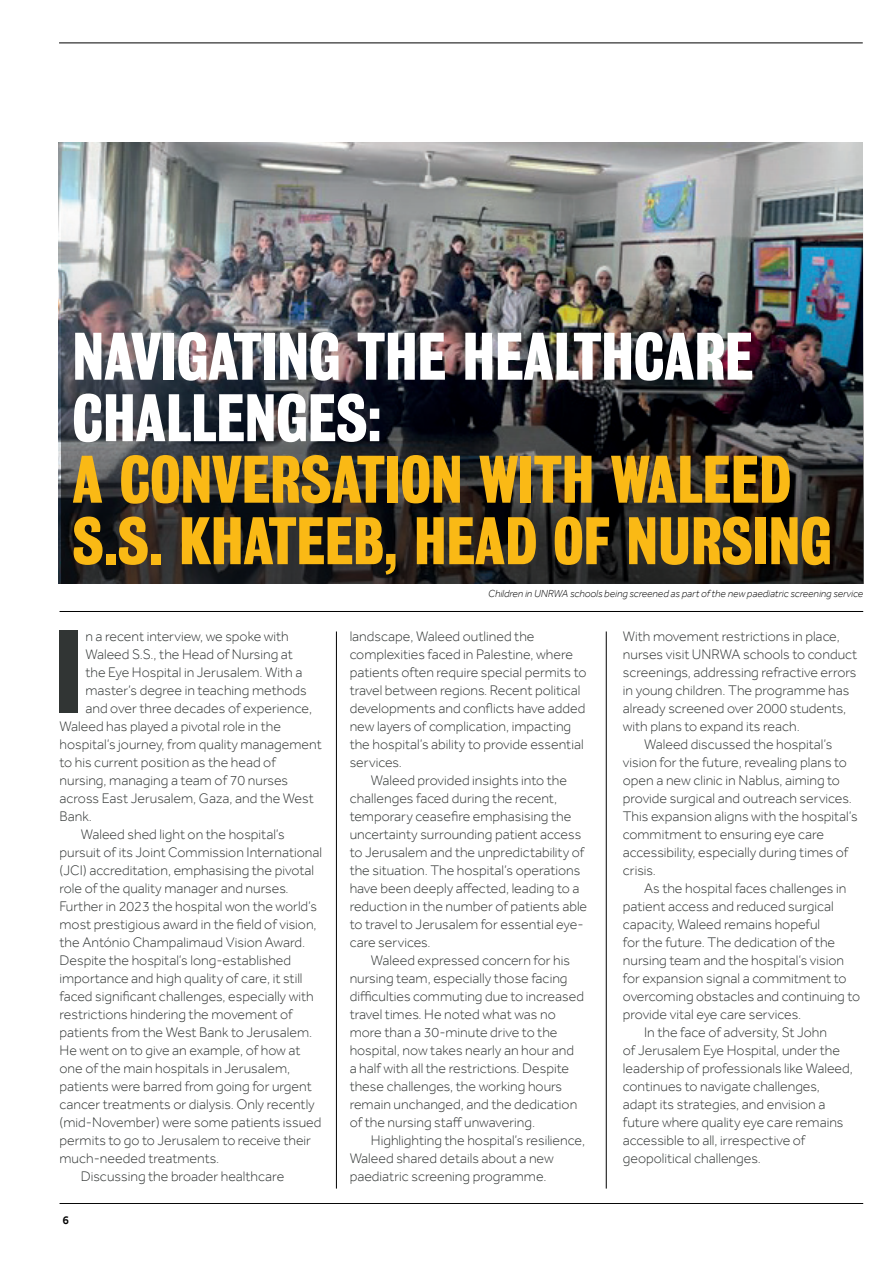
<style>
.page{position:relative;width:893px;height:1263px;background:#fff}
.page>*{position:absolute;margin:0;border:0;box-sizing:border-box;transform-origin:0 0}
.t1{font:108px "Bureau Grot Three Seven";color:#313534}
.t2{font:61.05px/61.5px "Bureau Grot Three Seven";color:#fab915}
.t3{font:61.05px/61.5px "Bureau Grot Three Seven";color:#fff}
.t4{font:300 14.25px/18px "Effra";color:#313534}
.t5{font:500 12px "Effra";color:#000}
.t6{font:italic 300 10.5px "Effra";color:#000}
</style>
<div class="page">
<hr style="left:60px;top:1203px;width:803px;height:1px;background:#000">
<hr style="left:59px;top:43px;width:804px;height:1px;background:#000">
<hr style="left:336px;top:631px;width:1px;height:557px;background:#000">
<hr style="left:606px;top:631px;width:1px;height:557px;background:#000">
<hr style="left:60px;top:611px;width:803px;height:1px;background:#000">
<img style="left:61px;top:142px;width:802px;height:442px">
<h2 class="t3" style="left:72px;top:326px;width:682px">NAVIGATING THE HEALTHCARE<br>CHALLENGES:</h2>
<h2 class="t2" style="left:72px;top:449px;width:761px">A CONVERSATION WITH WALEED<br>S.S. KHATEEB, HEAD OF NURSING</h2>
<h1 class="t1" style="left:55px;top:609px;width:30px">I</h1>
<p class="t4" style="left:85px;top:627px;width:205px">n a recent interview, we spoke with</p>
<p class="t4" style="left:85px;top:645px;width:209px">Waleed S.S., the Head of Nursing at</p>
<p class="t4" style="left:85px;top:663px;width:218px">the Eye Hospital in Jerusalem. With a</p>
<p class="t4" style="left:85px;top:681px;width:223px">master’s degree in teaching methods</p>
<p class="t4" style="left:85px;top:699px;width:228px">and over three decades of experience,</p>
<p class="t4" style="left:60px;top:717px;width:223px">Waleed has played a pivotal role in the</p>
<p class="t4" style="left:60px;top:735px;width:264px">hospital’s journey, from quality management</p>
<p class="t4" style="left:60px;top:753px;width:218px">to his current position as the head of</p>
<p class="t4" style="left:60px;top:771px;width:230px">nursing, managing a team of 70 nurses</p>
<p class="t4" style="left:60px;top:789px;width:256px">across East Jerusalem, Gaza, and the West</p>
<p class="t4" style="left:60px;top:807px;width:34px">Bank.</p>
<p class="t4" style="left:81px;top:825px;width:206px">Waleed shed light on the hospital’s</p>
<p class="t4" style="left:60px;top:843px;width:264px">pursuit of its Joint Commission International</p>
<p class="t4" style="left:60px;top:861px;width:256px">(JCI) accreditation, emphasising the pivotal</p>
<p class="t4" style="left:60px;top:879px;width:231px">role of the quality manager and nurses.</p>
<p class="t4" style="left:60px;top:897px;width:259px">Further in 2023 the hospital won the world’s</p>
<p class="t4" style="left:60px;top:915px;width:259px">most prestigious award in the field of vision,</p>
<p class="t4" style="left:60px;top:933px;width:247px">the António Champalimaud Vision Award.</p>
<p class="t4" style="left:60px;top:951px;width:233px">Despite the hospital’s long-established</p>
<p class="t4" style="left:60px;top:969px;width:245px">importance and high quality of care, it still</p>
<p class="t4" style="left:60px;top:987px;width:256px">faced significant challenges, especially with</p>
<p class="t4" style="left:60px;top:1005px;width:235px">restrictions hindering the movement of</p>
<p class="t4" style="left:60px;top:1023px;width:254px">patients from the West Bank to Jerusalem.</p>
<p class="t4" style="left:60px;top:1041px;width:243px">He went on to give an example, of how at</p>
<p class="t4" style="left:60px;top:1059px;width:232px">one of the main hospitals in Jerusalem,</p>
<p class="t4" style="left:60px;top:1077px;width:254px">patients were barred from going for urgent</p>
<p class="t4" style="left:60px;top:1095px;width:257px">cancer treatments or dialysis. Only recently</p>
<p class="t4" style="left:60px;top:1113px;width:263px">(mid-November) were some patients issued</p>
<p class="t4" style="left:60px;top:1131px;width:253px">permits to go to Jerusalem to receive their</p>
<p class="t4" style="left:60px;top:1149px;width:161px">much-needed treatments.</p>
<p class="t4" style="left:81px;top:1167px;width:205px">Discussing the broader healthcare</p>
<p class="t5" style="left:63px;top:1213px;width:8px">6</p>
<p class="t6" style="left:488px;top:587px;width:376px">Children in UNRWA schools being screened as part of the new paediatric screening service</p>
<p class="t4" style="left:350px;top:627px;width:238px">landscape, Waleed outlined the complexities faced in Palestine, where patients often require special permits to travel between regions. Recent political developments and conflicts have added new layers of complication, impacting the hospital’s ability to provide essential services.</p>
<p class="t4" style="left:350px;top:771px;width:239px;text-indent:21px">Waleed provided insights into the challenges faced during the recent, temporary ceasefire emphasising the uncertainty surrounding patient access to Jerusalem and the unpredictability of the situation. The hospital’s operations have been deeply affected, leading to a reduction in the number of patients able to travel to Jerusalem for essential eye&shy;care services.</p>
<p class="t4" style="left:350px;top:951px;width:236px;text-indent:21px">Waleed expressed concern for his nursing team, especially those facing difficulties commuting due to increased travel times. He noted what was no more than a 30-minute drive to the hospital, now takes nearly an hour and a half with all the restrictions. Despite these challenges, the working hours remain unchanged, and the dedication of the nursing staff unwavering.</p>
<p class="t4" style="left:350px;top:1131px;width:237px;text-indent:21px">Highlighting the hospital’s resilience,<br>Waleed shared details about a new paediatric screening programme.</p>
<p class="t4" style="left:623px;top:627px;width:219px">With movement restrictions in place,</p>
<p class="t4" style="left:623px;top:645px;width:236px">nurses visit UNRWA schools to conduct</p>
<p class="t4" style="left:623px;top:663px;width:235px">screenings, addressing refractive errors</p>
<p class="t4" style="left:623px;top:681px;width:228px">in young children. The programme has</p>
<p class="t4" style="left:623px;top:699px;width:225px">already screened over 2000 students,</p>
<p class="t4" style="left:623px;top:717px;width:178px">with plans to expand its reach.</p>
<p class="t4" style="left:644px;top:735px;width:190px">Waleed discussed the hospital’s</p>
<p class="t4" style="left:623px;top:753px;width:226px">vision for the future, revealing plans to</p>
<p class="t4" style="left:623px;top:771px;width:219px">open a new clinic in Nablus, aiming to</p>
<p class="t4" style="left:623px;top:789px;width:230px">provide surgical and outreach services.</p>
<p class="t4" style="left:623px;top:807px;width:236px">This expansion aligns with the hospital’s</p>
<p class="t4" style="left:623px;top:825px;width:203px">commitment to ensuring eye care</p>
<p class="t4" style="left:623px;top:843px;width:227px">accessibility, especially during times of</p>
<p class="t4" style="left:623px;top:861px;width:35px">crisis.</p>
<p class="t4" style="left:644px;top:879px;width:204px">As the hospital faces challenges in</p>
<p class="t4" style="left:623px;top:897px;width:212px">patient access and reduced surgical</p>
<p class="t4" style="left:623px;top:915px;width:199px">capacity, Waleed remains hopeful</p>
<p class="t4" style="left:623px;top:933px;width:214px">for the future. The dedication of the</p>
<p class="t4" style="left:623px;top:951px;width:223px">nursing team and the hospital’s vision</p>
<p class="t4" style="left:623px;top:969px;width:225px">for expansion signal a commitment to</p>
<p class="t4" style="left:623px;top:987px;width:239px">overcoming obstacles and continuing to</p>
<p class="t4" style="left:623px;top:1005px;width:180px">provide vital eye care services.</p>
<p class="t4" style="left:644px;top:1023px;width:184px">In the face of adversity, St John</p>
<p class="t4" style="left:623px;top:1041px;width:219px">of Jerusalem Eye Hospital, under the</p>
<p class="t4" style="left:623px;top:1059px;width:232px">leadership of professionals like Waleed,</p>
<p class="t4" style="left:623px;top:1077px;width:199px">continues to navigate challenges,</p>
<p class="t4" style="left:623px;top:1095px;width:204px">adapt its strategies, and envision a</p>
<p class="t4" style="left:623px;top:1113px;width:222px">future where quality eye care remains</p>
<p class="t4" style="left:623px;top:1131px;width:184px">accessible to all, irrespective of</p>
<p class="t4" style="left:623px;top:1149px;width:139px">geopolitical challenges.</p>
</div>
